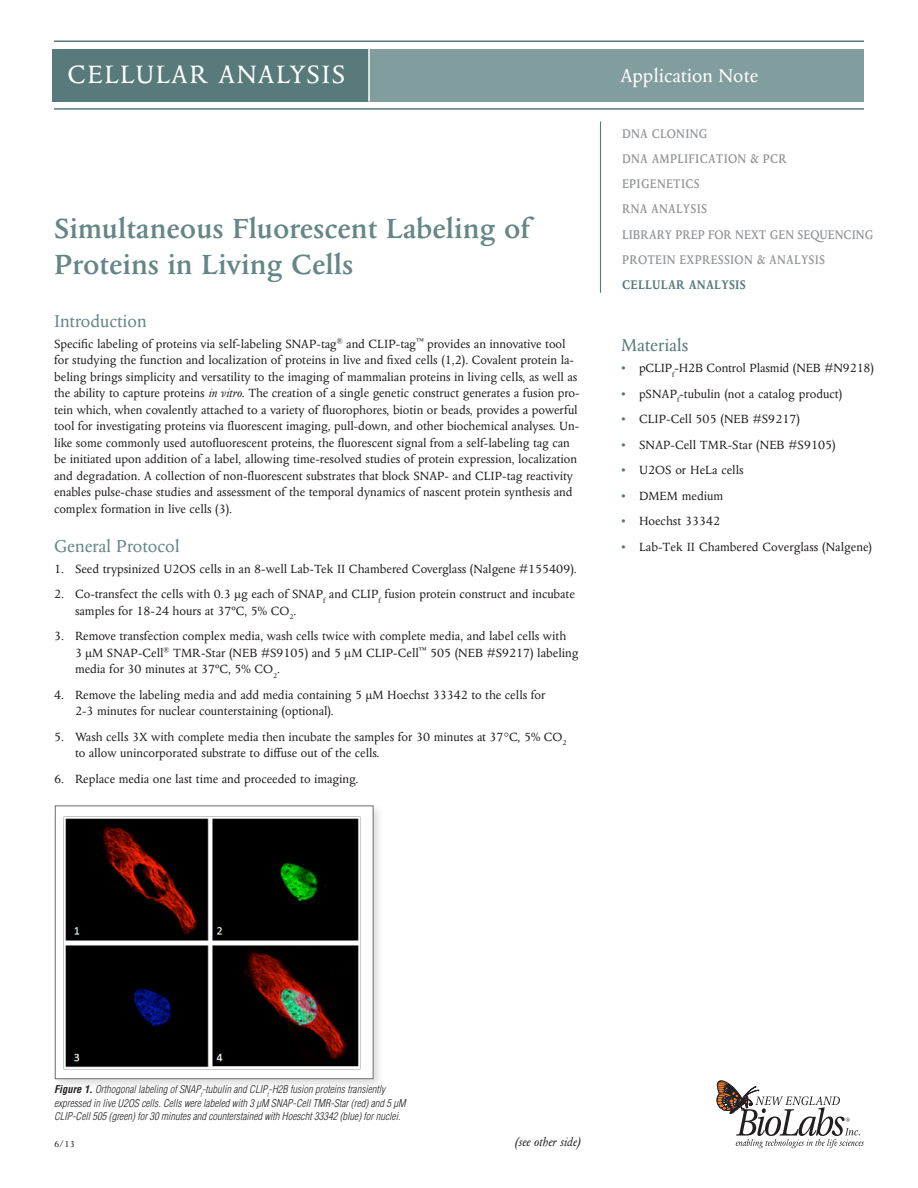
<style>
.page{position:relative;width:918px;height:1188px;background:#fff}
.page>*{position:absolute;margin:0;border:0;box-sizing:border-box;transform-origin:0 0}
.t1{font:600 31.5px/36px "Columbus MT Pro";color:#658686}
.Main_Header_Page_1_M{font:28.5px "Columbus MT Pro";letter-spacing:.05em;color:#fff}
.t2{font:21px "Columbus MT Pro";letter-spacing:.005em;color:#fff}
.t3{font:19.5px "Columbus MT Pro";color:#658686}
.t4{font:19.5px "Columbus MT Pro";color:#587a7b}
.t5{font:600 14.25px/25.3px "Columbus MT Pro";letter-spacing:.02em;color:#939598;scale:.85 1}
.t6{font:700 14.25px "Columbus MT Pro";letter-spacing:.02em;color:#587a7b;scale:.85 1}
.t7{font:13.5px/16.5px "Columbus MT Pro";color:#231f20}
.Body_Text_Mkt_Sht_09{font:italic 13.5px "Columbus MT Pro";color:#231f20}
.t8{font:italic 300 condensed 10.5px/13.5px "Helvetica LT Std";color:#231f20}
.Footnote_Sheets_09{font:9.75px "Columbus MT Pro";color:#231f20}
.s1{font-style:italic}
.s2{color:#587a7b}
.s3{font-weight:700}
</style>
<div class="page">
<div style="left:54px;top:49px;width:810px;height:52px;background:#829d9d"></div>
<hr style="left:54px;top:40px;width:810px;height:2px;background:#587a7b">
<hr style="left:54px;top:108px;width:810px;height:2px;background:#587a7b">
<hr style="left:600px;top:122px;width:1px;height:171px;background:#587a7b">
<svg style="left:717px;top:1081px;width:147px;height:67px"></svg>
<div style="left:53px;top:49px;width:316px;height:52px;background:#587a7b"></div>
<hr style="left:368px;top:49px;width:2px;height:53px;background:#fff">
<div style="left:53px;top:804px;width:331px;height:286px;background:#a8a9ad;opacity:.39"></div>
<div style="left:55px;top:806px;width:319px;height:273px;background:#fff;border:1px solid #6c6d70"></div>
<img style="left:64px;top:818px;width:296px;height:252px">
<p class="Main_Header_Page_1_M" style="left:68px;top:59px;width:279px">CELLULAR ANALYSIS</p>
<p class="t1" style="left:54px;top:212px;width:478px">Simultaneous Fluorescent Labeling of<br>Proteins in Living Cells</p>
<p class="t3" style="left:54px;top:310px;width:94px">Introduction</p>
<p class="t7" style="left:54px;top:336px;width:527px">Specific labeling of proteins via self-labeling SNAP-tag<sup>®</sup> and CLIP-tag<sup>™</sup> provides an innovative tool for studying the function and localization of proteins in live and fixed cells (1,2). Covalent protein la&shy;beling brings simplicity and versatility to the imaging of mammalian proteins in living cells, as well as the ability to capture proteins <span class="s1">in vitro</span>. The creation of a single genetic construct generates a fusion pro&shy;tein which, when covalently attached to a variety of fluorophores, biotin or beads, provides a powerful tool for investigating proteins via fluorescent imaging, pull-down, and other biochemical analyses. Un&shy;like some commonly used autofluorescent proteins, the fluorescent signal from a self-labeling tag can be initiated upon addition of a label, allowing time-resolved studies of protein expression, localization and degradation. A collection of non-fluorescent substrates that block SNAP- and CLIP-tag reactivity enables pulse-chase studies and assessment of the temporal dynamics of nascent protein synthesis and complex formation in live cells (3).</p>
<p class="t3" style="left:54px;top:535px;width:127px">General Protocol</p>
<p class="t7" style="left:54px;top:561px;width:524px">1. Seed trypsinized U2OS cells in an 8-well Lab-Tek II Chambered Coverglass (Nalgene #155409).</p>
<p class="t7" style="left:75px;top:586px;width:501px;text-indent:-21px">2. Co-transfect the cells with 0.3 µg each of SNAP<sub>f</sub> and CLIP<sub>f</sub> fusion protein construct and incubate samples for 18-24 hours at 37ºC, 5% CO<sub>2</sub>.</p>
<p class="t7" style="left:75px;top:628px;width:505px;text-indent:-21px">3. Remove transfection complex media, wash cells twice with complete media, and label cells with<br>3 µM SNAP-Cell<sup>®</sup> TMR-Star (NEB #S9105) and 5 µM CLIP-Cell<sup>™</sup> 505 (NEB #S9217) labeling media for 30 minutes at 37ºC, 5% CO<sub>2</sub>.</p>
<p class="t7" style="left:75px;top:687px;width:472px;text-indent:-21px">4. Remove the labeling media and add media containing 5 µM Hoechst 33342 to the cells for<br>2-3 minutes for nuclear counterstaining (optional).</p>
<p class="t7" style="left:75px;top:729px;width:493px;text-indent:-21px">5. Wash cells 3X with complete media then incubate the samples for 30 minutes at 37°C, 5% CO<sub>2 </sub>to allow unincorporated substrate to diffuse out of the cells.</p>
<p class="t7" style="left:54px;top:771px;width:306px">6. Replace media one last time and proceeded to imaging.</p>
<h3 class="t2" style="left:620px;top:65px;width:140px">Application Note</h3>
<p class="t5" style="left:622px;top:121px;width:297px">DNA CLONING<br>DNA AMPLIFICATION &amp; PCR<br>EPIGENETICS<br>RNA ANALYSIS<br>LIBRARY PREP FOR NEXT GEN SEQUENCING<br>PROTEIN EXPRESSION &amp; ANALYSIS</p>
<p class="t6" style="left:622px;top:277px;width:147px">CELLULAR ANALYSIS</p>
<p class="t4" style="left:621px;top:335px;width:69px">Materials</p>
<p class="t7" style="left:621px;top:360px;width:254px"><span class="s2">•</span> pCLIP<sub>f</sub>-H2B Control Plasmid (NEB #N9218)</p>
<p class="t7" style="left:621px;top:385px;width:223px"><span class="s2">•</span> pSNAP<sub>f</sub>-tubulin (not a catalog product)</p>
<p class="t7" style="left:621px;top:411px;width:180px"><span class="s2">•</span> CLIP-Cell 505 (NEB #S9217)</p>
<p class="t7" style="left:621px;top:436px;width:216px"><span class="s2">•</span> SNAP-Cell TMR-Star (NEB #S9105)</p>
<p class="t7" style="left:621px;top:462px;width:124px"><span class="s2">•</span> U2OS or HeLa cells</p>
<p class="t7" style="left:621px;top:487px;width:104px"><span class="s2">•</span> DMEM medium</p>
<p class="t7" style="left:621px;top:513px;width:101px"><span class="s2">•</span> Hoechst 33342</p>
<p class="t7" style="left:621px;top:538px;width:253px"><span class="s2">•</span> Lab-Tek II Chambered Coverglass (Nalgene)</p>
<p class="t8" style="left:54px;top:1083px;width:353px"><span class="s3">Figure 1.</span> Orthogonal labeling of SNAP<sub>f</sub>-tubulin and CLIP<sub>f</sub>-H2B fusion proteins transiently expressed in live U2OS cells. Cells were labeled with 3 µM SNAP-Cell TMR-Star (red) and 5 µM<br>CLIP-Cell 505 (green) for 30 minutes and counterstained with Hoescht 33342 (blue) for nuclei.</p>
<p class="Footnote_Sheets_09" style="left:54px;top:1139px;width:22px">6/13</p>
<p class="Body_Text_Mkt_Sht_09" style="left:514px;top:1135px;width:68px">(see other side)</p>
</div>
